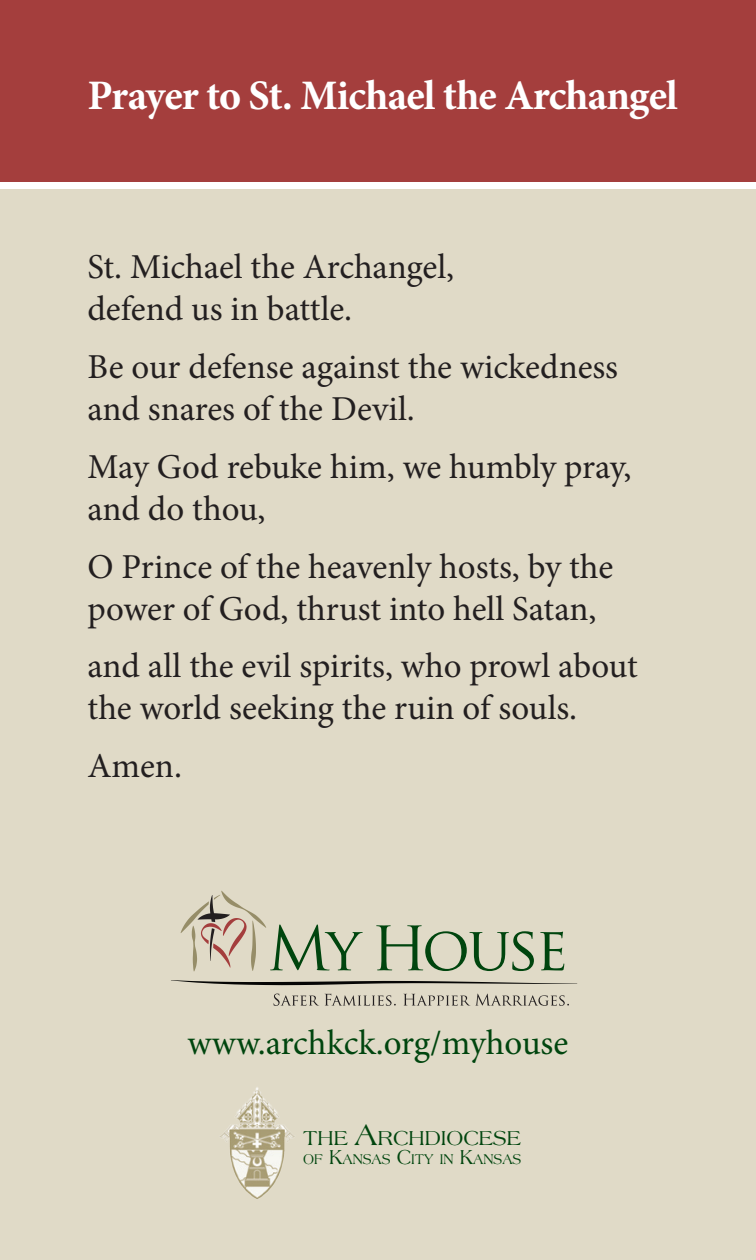
<style>
.page{position:relative;width:756px;height:1260px;background:#e0dac7}
.page>*{position:absolute;margin:0;border:0;box-sizing:border-box;transform-origin:0 0}
.t1{font:700 42px "Minion Pro";letter-spacing:-.025em;color:#fff}
.t2{font:35px/42px "Minion Pro";letter-spacing:-.005em;color:#231f20}
.headline_guidebook{font:35px "Minion Pro";letter-spacing:-.005em;color:#00450e}
.t3{font:21.7px "Americana";color:#00450e;scale:.94 1}
.t4{font:15.05px "Americana";color:#00450e;scale:.88 1}
.s1{font-size:31.5px}
.s2{font-size:21.7px}
</style>
<div class="page">
<div style="left:0;top:0;width:756px;height:189px;background:#a43e3d"></div>
<svg style="left:181px;top:891px;width:182px;height:80px"></svg>
<svg style="left:376px;top:925px;width:158px;height:46px"></svg>
<svg style="left:540px;top:932px;width:24px;height:38px"></svg>
<svg style="left:171px;top:980px;width:406px;height:5px"></svg>
<svg style="left:274px;top:994px;width:45px;height:12px"></svg>
<svg style="left:325px;top:994px;width:71px;height:12px"></svg>
<svg style="left:403px;top:994px;width:166px;height:12px"></svg>
<img style="left:220px;top:1087px;width:74px;height:112px">
<p class="t1" style="left:88px;top:66px;width:592px">Prayer to St. Michael the Archangel</p>
<p class="t2" style="left:88px;top:246px;width:368px">St. Michael the Archangel, defend us in battle.</p>
<p class="t2" style="left:88px;top:346px;width:532px">Be our defense against the wickedness and snares of the Devil.</p>
<p class="t2" style="left:88px;top:446px;width:545px">May God rebuke him, we humbly pray, and do thou,</p>
<p class="t2" style="left:88px;top:546px;width:527px">O Prince of the heavenly hosts, by the power of God, thrust into hell Satan,</p>
<p class="t2" style="left:88px;top:645px;width:552px">and all the evil spirits, who prowl about the world seeking the ruin of souls.</p>
<p class="t2" style="left:88px;top:745px;width:96px">Amen.</p>
<p class="headline_guidebook" style="left:188px;top:1019px;width:382px">www.archkck.org/myhouse</p>
<p class="t3" style="left:303px;top:1126px;width:233px">THE <span class="s1">A</span>RCHDIOCESE</p>
<p class="t4" style="left:303px;top:1151px;width:250px">OF <span class="s2">K</span>ANSAS <span class="s2">C</span>ITY IN <span class="s2">K</span>ANSAS</p>
</div>
